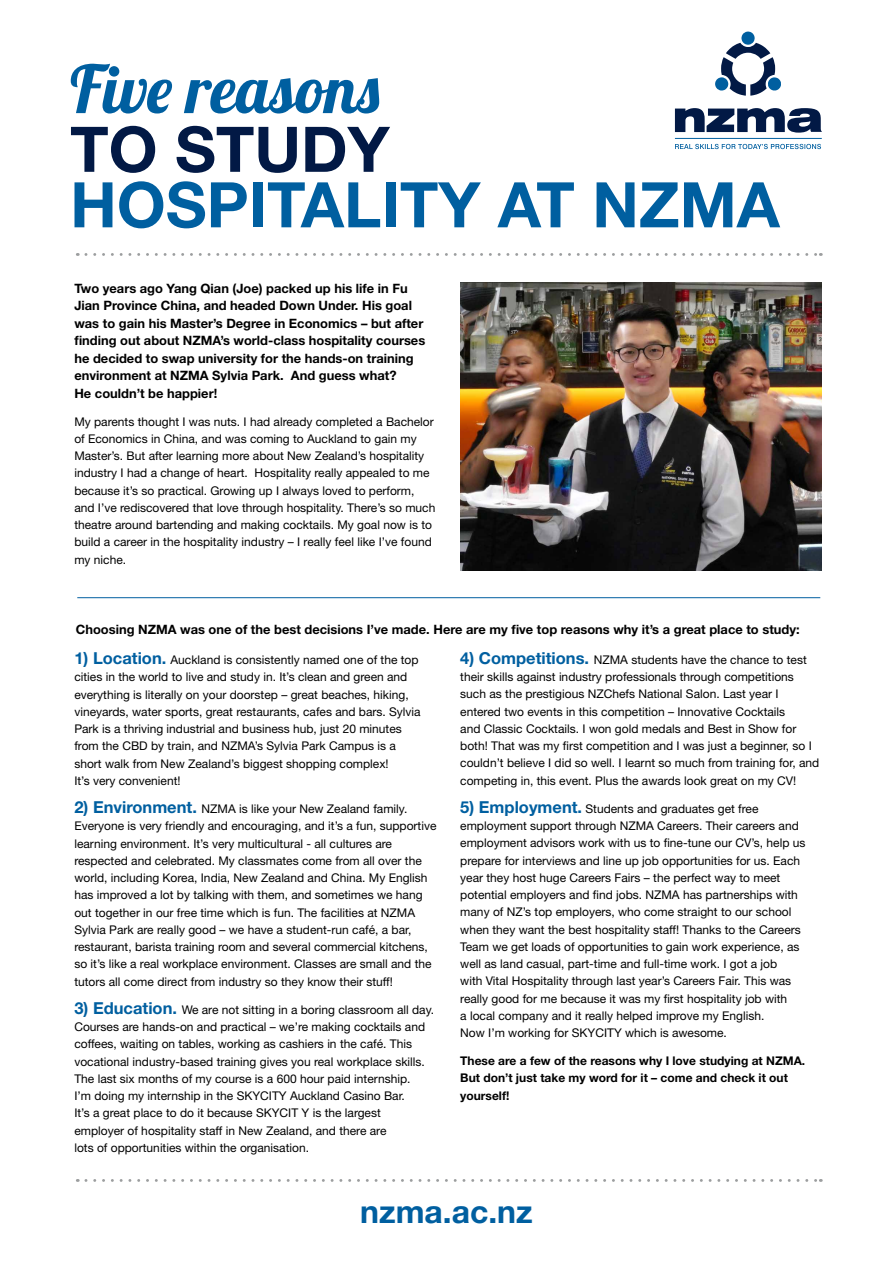
<style>
.page{position:relative;width:893px;height:1263px;background:#fff}
.page>*{position:absolute;margin:0;border:0;box-sizing:border-box;transform-origin:0 0}
.t1{font:65.85px "Lobster 1.4";color:#005fa0}
.t2{font:700 63px "Helvetica Neue";color:#005fa0}
.t3{font:700 63px "Helvetica Neue";color:#021945}
.t4{font:700 31.8px "Helvetica Neue";color:#005fa0}
.t5{font:700 12.9px/17.5px "Helvetica Neue";color:#000}
.t6{font:12px/17.2px "Helvetica Neue";color:#000}
.t7{font:700 12px/17.2px "Helvetica Neue";color:#000}
.s1{font-weight:700;font-size:16.5px;color:#005fa0}
</style>
<div class="page">
<svg style="left:675px;top:108px;width:147px;height:25px"></svg>
<svg style="left:675px;top:144px;width:146px;height:5px"></svg>
<hr style="left:675px;top:138px;width:147px;height:1px;background:#005fa0">
<svg style="left:715px;top:32px;width:66px;height:64px"></svg>
<svg style="left:86px;top:253px;width:735px;height:3px"></svg>
<svg style="left:86px;top:1179px;width:735px;height:3px"></svg>
<hr style="left:77px;top:597px;width:743px;height:1px;background:#005fa0">
<img style="left:460px;top:282px;width:362px;height:289px">
<h1 class="t1" style="left:70px;top:47px;width:311px">Five reasons</h1>
<h2 class="t3" style="left:70px;top:110px;width:321px">TO STUDY</h2>
<h2 class="t2" style="left:70px;top:166px;width:711px">HOSPITALITY AT NZMA</h2>
<p class="t5" style="left:74px;top:279px;width:352px">Two years ago Yang Qian (Joe) packed up his life in Fu Jian Province China, and headed Down Under. His goal was to gain his Master’s Degree in Economics – but after finding out about NZMA’s world-class hospitality courses he decided to swap university for the hands-on training environment at NZMA Sylvia Park. And guess what?<br>He couldn’t be happier!</p>
<p class="t6" style="left:74px;top:413px;width:362px">My parents thought I was nuts. I had already completed a Bachelor of Economics in China, and was coming to Auckland to gain my Master’s. But after learning more about New Zealand’s hospitality industry I had a change of heart. Hospitality really appealed to me because it’s so practical. Growing up I always loved to perform, and I’ve rediscovered that love through hospitality. There’s so much theatre around bartending and making cocktails. My goal now is to build a career in the hospitality industry – I really feel like I’ve found my niche.</p>
<p class="t5" style="left:76px;top:620px;width:725px">Choosing NZMA was one of the best decisions I’ve made. Here are my five top reasons why it’s a great place to study:</p>
<p class="t6" style="left:74px;top:651px;width:348px"><span class="s1">1) Location.</span> Auckland is consistently named one of the top cities in the world to live and study in. It’s clean and green and everything is literally on your doorstep – great beaches, hiking, vineyards, water sports, great restaurants, cafes and bars. Sylvia Park is a thriving industrial and business hub, just 20 minutes from the CBD by train, and NZMA’s Sylvia Park Campus is a short walk from New Zealand’s biggest shopping complex!<br>It’s very convenient!</p>
<p class="t6" style="left:74px;top:800px;width:364px"><span class="s1">2) Environment.</span> NZMA is like your New Zealand family.<br>Everyone is very friendly and encouraging, and it’s a fun, supportive learning environment. It’s very multicultural - all cultures are respected and celebrated. My classmates come from all over the world, including Korea, India, New Zealand and China. My English has improved a lot by talking with them, and sometimes we hang out together in our free time which is fun. The facilities at NZMA Sylvia Park are really good – we have a student-run café, a bar, restaurant, barista training room and several commercial kitchens, so it’s like a real workplace environment. Classes are small and the tutors all come direct from industry so they know their stuff!</p>
<p class="t6" style="left:74px;top:1001px;width:361px"><span class="s1">3) Education.</span> We are not sitting in a boring classroom all day.<br>Courses are hands-on and practical – we’re making cocktails and coffees, waiting on tables, working as cashiers in the café. This vocational industry-based training gives you real workplace skills.<br>The last six months of my course is a 600 hour paid internship.<br>I’m doing my internship in the SKYCITY Auckland Casino Bar.<br>It’s a great place to do it because SKYCIT Y is the largest<br>employer of hospitality staff in New Zealand, and there are<br>lots of opportunities within the organisation.</p>
<p class="t6" style="left:460px;top:651px;width:360px"><span class="s1">4) Competitions.</span> NZMA students have the chance to test their skills against industry professionals through competitions such as the prestigious NZChefs National Salon. Last year I entered two events in this competition – Innovative Cocktails<br>and Classic Cocktails. I won gold medals and Best in Show for both! That was my first competition and I was just a beginner, so I couldn’t believe I did so well. I learnt so much from training for, and competing in, this event. Plus the awards look great on my CV!</p>
<p class="t6" style="left:460px;top:800px;width:347px"><span class="s1">5) Employment.</span> Students and graduates get free employment support through NZMA Careers. Their careers and employment advisors work with us to fine-tune our CV’s, help us prepare for interviews and line up job opportunities for us. Each year they host huge Careers Fairs – the perfect way to meet potential employers and find jobs. NZMA has partnerships with many of NZ’s top employers, who come straight to our school when they want the best hospitality staff! Thanks to the Careers Team we get loads of opportunities to gain work experience, as well as land casual, part-time and full-time work. I got a job<br>with Vital Hospitality through last year’s Careers Fair. This was really good for me because it was my first hospitality job with<br>a local company and it really helped improve my English.<br>Now I’m working for SKYCITY which is awesome.</p>
<p class="t7" style="left:460px;top:1052px;width:346px">These are a few of the reasons why I love studying at NZMA.<br>But don’t just take my word for it – come and check it out yourself!</p>
<h3 class="t4" style="left:360px;top:1192px;width:174px">nzma.ac.nz</h3>
</div>
